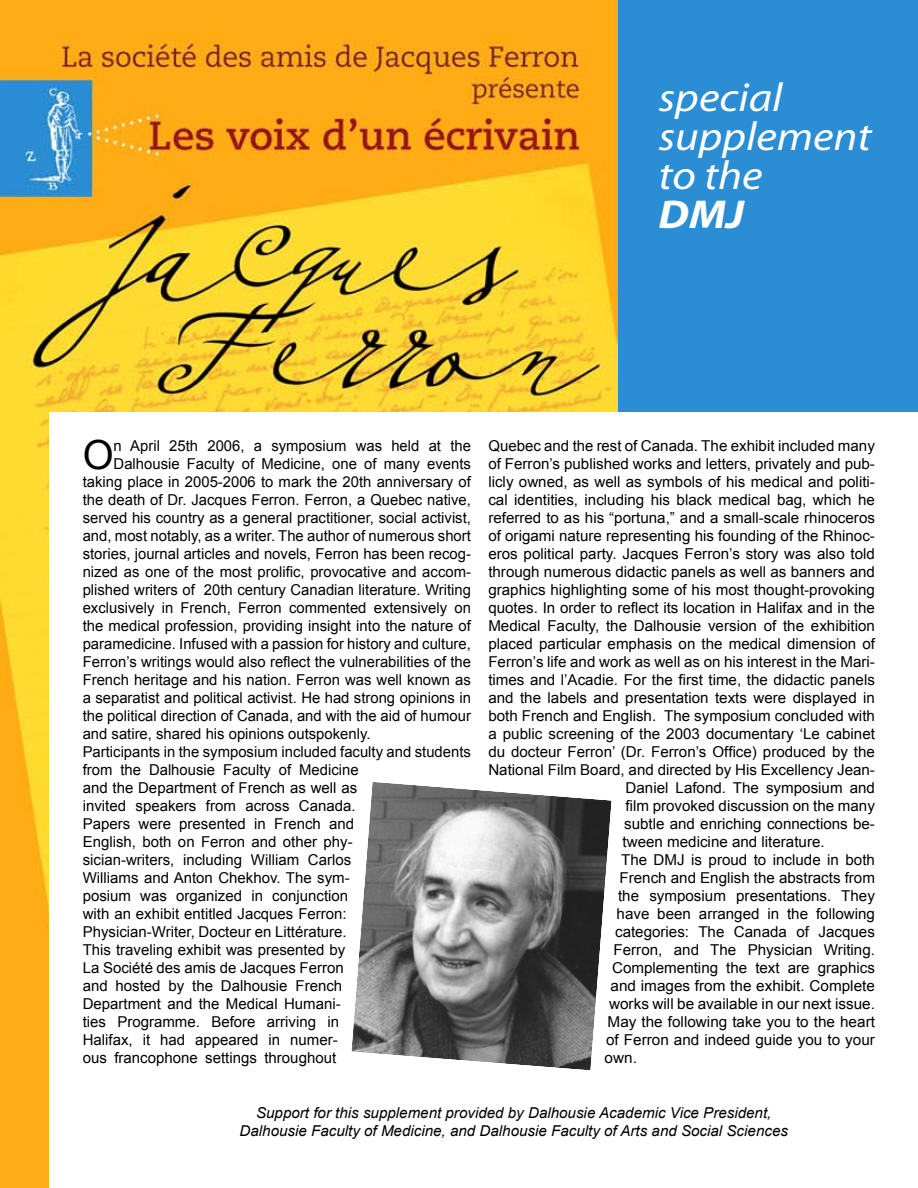
<style>
.page{position:relative;width:918px;height:1188px;background:#fff}
.page>*{position:absolute;margin:0;border:0;box-sizing:border-box;transform-origin:0 0}
.t1{font:italic 40.5px/39px "Myriad";color:#fff;scale:1.11 1}
.t2{font:italic 700 40.5px "Myriad";color:#fff;scale:1.11 1}
.t3{font:40.2px "Arial";color:#000}
.t4{font:15px "Arial";color:#000}
.t5{font:italic 15px/18px "Arial";color:#000;text-align:center}
.t6{font:900 12px "Arial";color:#000}
</style>
<div class="page">
<div style="left:616px;top:0;width:302px;height:451px;background:#2b8dd3"></div>
<img style="left:0;top:0;width:617px;height:1188px">
<div style="left:49px;top:413px;width:869px;height:775px;background:#fff"></div>
<img style="left:351px;top:782px;width:261px;height:288px">
<h1 class="t1" style="left:658px;top:80px;width:194px">special supplement to the</h1>
<h1 class="t2" style="left:658px;top:194px;width:78px">DMJ</h1>
<h2 class="t3" style="left:83px;top:433px;width:32px">O</h2>
<p class="t4" style="left:114px;top:438px;width:359px">n April 25th 2006, a symposium was held at the</p>
<p class="t4" style="left:114px;top:456px;width:359px">Dalhousie Faculty of Medicine, one of many events</p>
<p class="t4" style="left:83px;top:474px;width:390px">taking place in 2005-2006 to mark the 20th anniversary of</p>
<p class="t4" style="left:83px;top:492px;width:390px">the death of Dr. Jacques Ferron. Ferron, a Quebec native,</p>
<p class="t4" style="left:83px;top:510px;width:390px">served his country as a general practitioner, social activist,</p>
<p class="t4" style="left:83px;top:528px;width:390px">and, most notably, as a writer. The author of numerous short</p>
<p class="t4" style="left:83px;top:546px;width:390px">stories, journal articles and novels, Ferron has been recog-</p>
<p class="t4" style="left:83px;top:564px;width:390px">nized as one of the most prolific, provocative and accom-</p>
<p class="t4" style="left:83px;top:582px;width:390px">plished writers of 20th century Canadian literature. Writing</p>
<p class="t4" style="left:83px;top:600px;width:390px">exclusively in French, Ferron commented extensively on</p>
<p class="t4" style="left:83px;top:618px;width:390px">the medical profession, providing insight into the nature of</p>
<p class="t4" style="left:83px;top:636px;width:390px">paramedicine. Infused with a passion for history and culture,</p>
<p class="t4" style="left:83px;top:654px;width:390px">Ferron’s writings would also reflect the vulnerabilities of the</p>
<p class="t4" style="left:83px;top:672px;width:390px">French heritage and his nation. Ferron was well known as</p>
<p class="t4" style="left:83px;top:690px;width:390px">a separatist and political activist. He had strong opinions in</p>
<p class="t4" style="left:83px;top:708px;width:390px">the political direction of Canada, and with the aid of humour</p>
<p class="t4" style="left:83px;top:726px;width:289px">and satire, shared his opinions outspokenly.</p>
<p class="t4" style="left:83px;top:744px;width:390px">Participants in the symposium included faculty and students</p>
<p class="t4" style="left:83px;top:762px;width:277px">from the Dalhousie Faculty of Medicine</p>
<p class="t4" style="left:83px;top:780px;width:276px">and the Department of French as well as</p>
<p class="t4" style="left:83px;top:798px;width:274px">invited speakers from across Canada.</p>
<p class="t4" style="left:83px;top:816px;width:273px">Papers were presented in French and</p>
<p class="t4" style="left:83px;top:834px;width:271px">English, both on Ferron and other phy-</p>
<p class="t4" style="left:83px;top:852px;width:270px">sician-writers, including William Carlos</p>
<p class="t4" style="left:83px;top:870px;width:268px">Williams and Anton Chekhov. The sym-</p>
<p class="t4" style="left:83px;top:888px;width:267px">posium was organized in conjunction</p>
<p class="t4" style="left:83px;top:906px;width:266px">with an exhibit entitled Jacques Ferron:</p>
<p class="t4" style="left:83px;top:924px;width:265px">Physician-Writer, Docteur en Littérature.</p>
<p class="t4" style="left:83px;top:942px;width:264px">This traveling exhibit was presented by</p>
<p class="t4" style="left:83px;top:960px;width:262px">La Société des amis de Jacques Ferron</p>
<p class="t4" style="left:83px;top:978px;width:261px">and hosted by the Dalhousie French</p>
<p class="t4" style="left:83px;top:996px;width:259px">Department and the Medical Humani-</p>
<p class="t4" style="left:83px;top:1014px;width:258px">ties Programme. Before arriving in</p>
<p class="t4" style="left:83px;top:1032px;width:256px">Halifax, it had appeared in numer-</p>
<p class="t4" style="left:83px;top:1050px;width:255px">ous francophone settings throughout</p>
<p class="t4" style="left:488px;top:438px;width:388px">Quebec and the rest of Canada. The exhibit included many</p>
<p class="t4" style="left:488px;top:456px;width:388px">of Ferron’s published works and letters, privately and pub-</p>
<p class="t4" style="left:488px;top:474px;width:388px">licly owned, as well as symbols of his medical and politi-</p>
<p class="t4" style="left:488px;top:492px;width:388px">cal identities, including his black medical bag, which he</p>
<p class="t4" style="left:488px;top:510px;width:388px">referred to as his “portuna,” and a small-scale rhinoceros</p>
<p class="t4" style="left:488px;top:528px;width:388px">of origami nature representing his founding of the Rhinoc-</p>
<p class="t4" style="left:488px;top:546px;width:388px">eros political party. Jacques Ferron’s story was also told</p>
<p class="t4" style="left:488px;top:564px;width:388px">through numerous didactic panels as well as banners and</p>
<p class="t4" style="left:488px;top:582px;width:388px">graphics highlighting some of his most thought-provoking</p>
<p class="t4" style="left:488px;top:600px;width:388px">quotes. In order to reflect its location in Halifax and in the</p>
<p class="t4" style="left:488px;top:618px;width:388px">Medical Faculty, the Dalhousie version of the exhibition</p>
<p class="t4" style="left:488px;top:636px;width:388px">placed particular emphasis on the medical dimension of</p>
<p class="t4" style="left:488px;top:654px;width:388px">Ferron’s life and work as well as on his interest in the Mari-</p>
<p class="t4" style="left:488px;top:672px;width:388px">times and l’Acadie. For the first time, the didactic panels</p>
<p class="t4" style="left:488px;top:690px;width:388px">and the labels and presentation texts were displayed in</p>
<p class="t4" style="left:488px;top:708px;width:388px">both French and English. The symposium concluded with</p>
<p class="t4" style="left:488px;top:726px;width:388px">a public screening of the 2003 documentary ‘Le cabinet</p>
<p class="t4" style="left:488px;top:744px;width:388px">du docteur Ferron’ (Dr. Ferron’s Office) produced by the</p>
<p class="t4" style="left:488px;top:762px;width:388px">National Film Board, and directed by His Excellency Jean-</p>
<p class="t4" style="left:626px;top:780px;width:251px">Daniel Lafond. The symposium and</p>
<p class="t4" style="left:626px;top:798px;width:251px">film provoked discussion on the many</p>
<p class="t4" style="left:624px;top:816px;width:252px">subtle and enriching connections be-</p>
<p class="t4" style="left:623px;top:834px;width:204px">tween medicine and literature.</p>
<p class="t4" style="left:621px;top:852px;width:255px">The DMJ is proud to include in both</p>
<p class="t4" style="left:620px;top:870px;width:257px">French and English the abstracts from</p>
<p class="t4" style="left:618px;top:888px;width:258px">the symposium presentations. They</p>
<p class="t4" style="left:617px;top:906px;width:260px">have been arranged in the following</p>
<p class="t4" style="left:615px;top:924px;width:261px">categories: The Canada of Jacques</p>
<p class="t4" style="left:614px;top:942px;width:263px">Ferron, and The Physician Writing.</p>
<p class="t4" style="left:612px;top:960px;width:264px">Complementing the text are graphics</p>
<p class="t4" style="left:611px;top:978px;width:266px">and images from the exhibit. Complete</p>
<p class="t4" style="left:609px;top:996px;width:267px">works will be available in our next issue.</p>
<p class="t4" style="left:608px;top:1014px;width:269px">May the following take you to the heart</p>
<p class="t4" style="left:606px;top:1032px;width:270px">of Ferron and indeed guide you to your</p>
<p class="t4" style="left:605px;top:1050px;width:34px">own.</p>
<p class="t5" style="left:240px;top:1104px;width:550px">Support for this supplement provided by Dalhousie Academic Vice President,<br>Dalhousie Faculty of Medicine, and Dalhousie Faculty of Arts and Social Sciences</p>
<p class="t6" style="left:348px;top:1131px;width:185px">DMJ • Spring 2006 • 34(1)</p>
<p class="t6" style="left:583px;top:1131px;width:18px">21</p>
</div>
